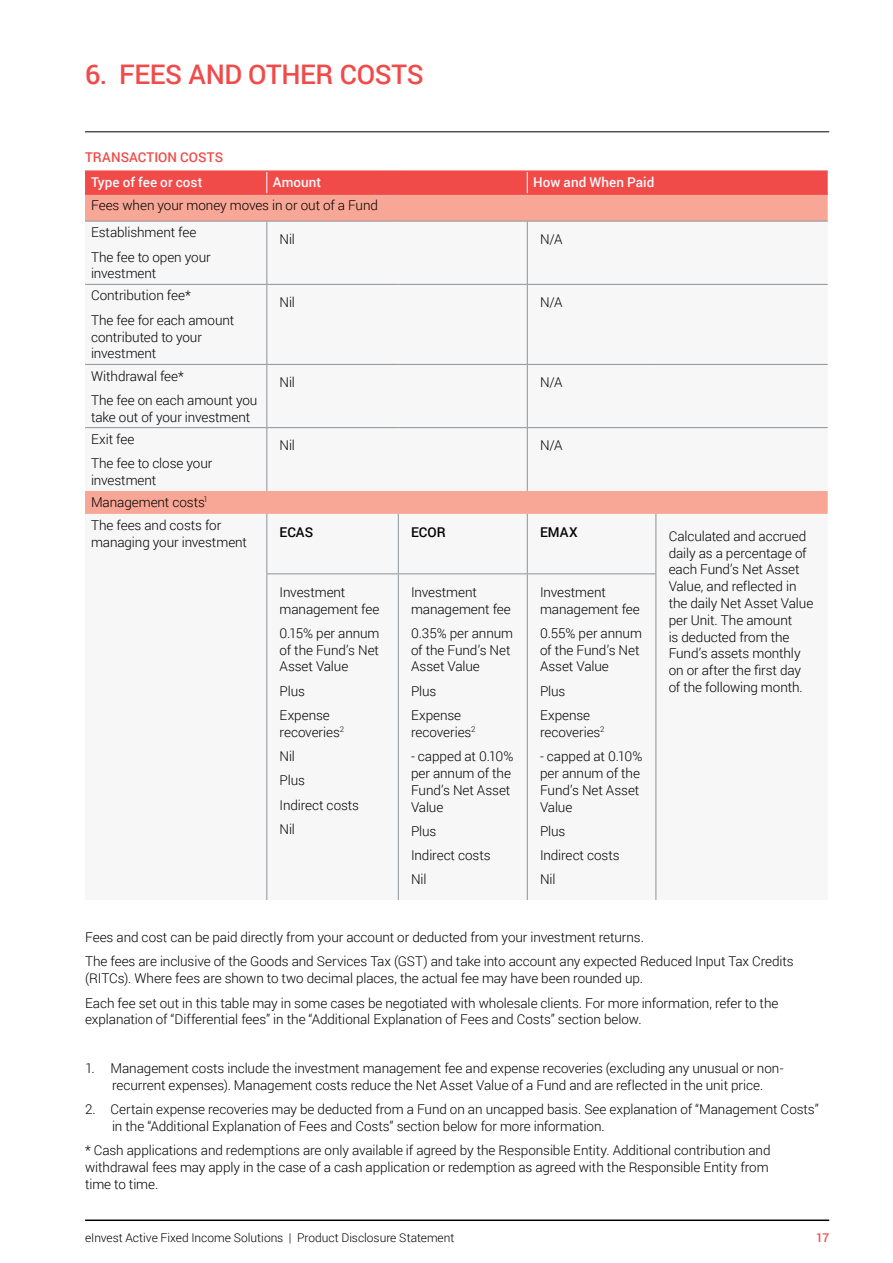
<style>
.page{position:relative;width:893px;height:1263px;background:#fff}
.page>*{position:absolute;margin:0;border:0;box-sizing:border-box;transform-origin:0 0}
.t1{font:500 27px "Roboto";letter-spacing:-.01em;color:#f04b49}
.t2{font:300 13.5px/16.8px "Roboto";letter-spacing:-.005em;color:#000}
.t3{font:500 13.5px "Roboto";letter-spacing:.005em;color:#f7fafd}
.t4{font:500 13.5px "Roboto";letter-spacing:.005em;color:#f04b49}
.t5{font:500 13.5px "Roboto";color:#000}
.t6{font:300 12px "Roboto";color:#000}
.t7{font:500 12px "Roboto";color:#f04b49}
</style>
<div class="page">
<hr style="left:85px;top:1219px;width:744px;height:2px;background:#000">
<div style="left:85px;top:195px;width:743px;height:26px;background:#f8a695"></div>
<svg style="left:85px;top:222px;width:743px;height:678px"></svg>
<hr style="left:85px;top:221px;width:182px;height:1px;background:#8c9297">
<hr style="left:267px;top:221px;width:131px;height:1px;background:#8c9297">
<hr style="left:266px;top:221px;width:1px;height:63px;background:#8c9297">
<hr style="left:398px;top:221px;width:129px;height:1px;background:#8c9297">
<hr style="left:527px;top:221px;width:129px;height:1px;background:#8c9297">
<hr style="left:527px;top:221px;width:1px;height:63px;background:#8c9297">
<hr style="left:656px;top:221px;width:172px;height:1px;background:#8c9297">
<hr style="left:266px;top:285px;width:1px;height:79px;background:#8c9297">
<hr style="left:527px;top:285px;width:1px;height:79px;background:#8c9297">
<hr style="left:266px;top:365px;width:1px;height:62px;background:#8c9297">
<hr style="left:527px;top:365px;width:1px;height:62px;background:#8c9297">
<hr style="left:266px;top:428px;width:1px;height:63px;background:#8c9297">
<hr style="left:527px;top:428px;width:1px;height:63px;background:#8c9297">
<hr style="left:85px;top:284px;width:182px;height:1px;background:#8c9297">
<hr style="left:267px;top:284px;width:131px;height:1px;background:#8c9297">
<hr style="left:398px;top:284px;width:129px;height:1px;background:#8c9297">
<hr style="left:527px;top:284px;width:129px;height:1px;background:#8c9297">
<hr style="left:656px;top:284px;width:172px;height:1px;background:#8c9297">
<hr style="left:85px;top:364px;width:182px;height:1px;background:#8c9297">
<hr style="left:267px;top:364px;width:131px;height:1px;background:#8c9297">
<hr style="left:398px;top:364px;width:129px;height:1px;background:#8c9297">
<hr style="left:527px;top:364px;width:129px;height:1px;background:#8c9297">
<hr style="left:656px;top:364px;width:172px;height:1px;background:#8c9297">
<hr style="left:85px;top:427px;width:182px;height:1px;background:#8c9297">
<hr style="left:267px;top:427px;width:131px;height:1px;background:#8c9297">
<hr style="left:398px;top:427px;width:129px;height:1px;background:#8c9297">
<hr style="left:527px;top:427px;width:129px;height:1px;background:#8c9297">
<hr style="left:656px;top:427px;width:172px;height:1px;background:#8c9297">
<div style="left:85px;top:172px;width:743px;height:21px;background:#f04b49"></div>
<hr style="left:85px;top:170px;width:182px;height:2px;background:#f04b49">
<hr style="left:267px;top:170px;width:131px;height:2px;background:#f04b49">
<hr style="left:398px;top:170px;width:129px;height:2px;background:#f04b49">
<hr style="left:527px;top:170px;width:129px;height:2px;background:#f04b49">
<hr style="left:656px;top:170px;width:172px;height:2px;background:#f04b49">
<hr style="left:85px;top:193px;width:182px;height:2px;background:#f04b49">
<hr style="left:267px;top:193px;width:131px;height:2px;background:#f04b49">
<hr style="left:398px;top:193px;width:129px;height:2px;background:#f04b49">
<hr style="left:527px;top:193px;width:129px;height:2px;background:#f04b49">
<hr style="left:656px;top:193px;width:172px;height:2px;background:#f04b49">
<hr style="left:266px;top:514px;width:1px;height:59px;background:#8c9297">
<hr style="left:398px;top:514px;width:1px;height:59px;background:#8c9297">
<hr style="left:266px;top:573px;width:132px;height:1px;background:#8c9297">
<hr style="left:266px;top:574px;width:1px;height:326px;background:#8c9297">
<hr style="left:398px;top:573px;width:129px;height:1px;background:#8c9297">
<hr style="left:398px;top:574px;width:1px;height:326px;background:#8c9297">
<hr style="left:527px;top:514px;width:1px;height:59px;background:#8c9297">
<hr style="left:655px;top:514px;width:1px;height:59px;background:#8c9297">
<hr style="left:527px;top:573px;width:129px;height:1px;background:#8c9297">
<hr style="left:527px;top:574px;width:1px;height:326px;background:#8c9297">
<hr style="left:655px;top:574px;width:1px;height:326px;background:#8c9297">
<hr style="left:85px;top:131px;width:744px;height:1px;background:#000">
<h1 class="t1" style="left:85px;top:55px;width:340px">6. FEES AND OTHER COSTS</h1>
<p class="t4" style="left:85px;top:147px;width:140px">TRANSACTION COSTS</p>
<p class="t3" style="left:91px;top:173px;width:113px">Type of fee or cost</p>
<p class="t3" style="left:273px;top:173px;width:50px">Amount</p>
<p class="t3" style="left:533px;top:173px;width:123px">How and When Paid</p>
<p class="t2" style="left:91px;top:191px;width:288px;line-height:27px">Fees when your money moves in or out of a Fund<br>Establishment fee</p>
<p class="t2" style="left:91px;top:248px;width:121px">The fee to open your investment</p>
<p class="t2" style="left:280px;top:230px;width:17px">Nil</p>
<p class="t2" style="left:540px;top:230px;width:24px">N/A</p>
<p class="t2" style="left:91px;top:283px;width:145px;line-height:24.3px">Contribution fee*<br>The fee for each amount</p>
<p class="t2" style="left:91px;top:328px;width:112px">contributed to your investment</p>
<p class="t2" style="left:91px;top:363px;width:168px;line-height:24.3px">Withdrawal fee*<br>The fee on each amount you</p>
<p class="t2" style="left:91px;top:408px;width:161px">take out of your investment</p>
<p class="t2" style="left:91px;top:426px;width:123px;line-height:24.3px">Exit fee<br>The fee to close your</p>
<p class="t2" style="left:91px;top:471px;width:67px">investment</p>
<p class="t2" style="left:91px;top:490px;width:132px;line-height:23.1px">Management costs<sup>1<br></sup>The fees and costs for</p>
<p class="t2" style="left:91px;top:533px;width:158px">managing your investment</p>
<p class="t2" style="left:280px;top:294px;width:17px">Nil</p>
<p class="t2" style="left:540px;top:294px;width:24px">N/A</p>
<p class="t2" style="left:280px;top:374px;width:17px">Nil</p>
<p class="t2" style="left:540px;top:374px;width:24px">N/A</p>
<p class="t2" style="left:280px;top:437px;width:17px">Nil</p>
<p class="t2" style="left:540px;top:437px;width:24px">N/A</p>
<p class="t5" style="left:280px;top:522px;width:35px">ECAS</p>
<p class="t5" style="left:411px;top:522px;width:36px">ECOR</p>
<p class="t5" style="left:540px;top:522px;width:39px">EMAX</p>
<p class="t2" style="left:669px;top:527px;width:146px">Calculated and accrued daily as a percentage of each Fund’s Net Asset<br>Value, and reflected in the daily Net Asset Value per Unit. The amount<br>is deducted from the<br>Fund’s assets monthly on or after the first day of the following month.</p>
<p class="t2" style="left:280px;top:583px;width:101px">Investment management fee</p>
<p class="t2" style="left:280px;top:624px;width:101px;text-align:justify">0.15% per annum of the Fund’s Net Asset Value</p>
<p class="t2" style="left:280px;top:678px;width:52px;line-height:24.3px">Plus<br>Expense</p>
<p class="t2" style="left:280px;top:719px;width:81px;line-height:24.3px">recoveries<sup>2<br></sup>Nil<br>Plus<br>Indirect costs<br>Nil</p>
<p class="t2" style="left:540px;top:583px;width:101px">Investment management fee</p>
<p class="t2" style="left:540px;top:624px;width:103px">0.55% per annum of the Fund’s Net<br>Asset Value</p>
<p class="t2" style="left:540px;top:678px;width:52px;line-height:24.3px">Plus<br>Expense</p>
<p class="t2" style="left:540px;top:723px;width:66px">recoveries<sup>2</sup></p>
<p class="t2" style="left:540px;top:747px;width:104px">- capped at 0.10% per annum of the<br>Fund’s Net Asset<br>Value</p>
<p class="t2" style="left:540px;top:818px;width:81px;line-height:24.3px">Plus<br>Indirect costs<br>Nil</p>
<p class="t2" style="left:411px;top:583px;width:101px">Investment management fee</p>
<p class="t2" style="left:411px;top:624px;width:104px">0.35% per annum of the Fund’s Net<br>Asset Value</p>
<p class="t2" style="left:411px;top:678px;width:52px;line-height:24.3px">Plus<br>Expense</p>
<p class="t2" style="left:411px;top:723px;width:66px">recoveries<sup>2</sup></p>
<p class="t2" style="left:411px;top:747px;width:104px">- capped at 0.10% per annum of the<br>Fund’s Net Asset<br>Value</p>
<p class="t2" style="left:411px;top:818px;width:81px;line-height:24.3px">Plus<br>Indirect costs<br>Nil</p>
<p class="t2" style="left:85px;top:925px;width:710px;line-height:24.3px">Fees and cost can be paid directly from your account or deducted from your investment returns.<br>The fees are inclusive of the Goods and Services Tax (GST) and take into account any expected Reduced Input Tax Credits</p>
<p class="t2" style="left:85px;top:966px;width:695px;line-height:24.3px">(RITCs). Where fees are shown to two decimal places, the actual fee may have been rounded up.<br>Each fee set out in this table may in some cases be negotiated with wholesale clients. For more information, refer to the</p>
<p class="t2" style="left:85px;top:1011px;width:558px">explanation of “Differential fees” in the “Additional Explanation of Fees and Costs” section below.</p>
<p class="t2" style="left:85px;top:1059px;width:700px;text-align:center">1. Management costs include the investment management fee and expense recoveries (excluding any unusual or non&shy;recurrent expenses). Management costs reduce the Net Asset Value of a Fund and are reflected in the unit price.</p>
<p class="t2" style="left:112px;top:1100px;width:708px;text-indent:-27px">2. Certain expense recoveries may be deducted from a Fund on an uncapped basis. See explanation of “Management Costs” in the “Additional Explanation of Fees and Costs” section below for more information.</p>
<p class="t2" style="left:85px;top:1141px;width:687px">* Cash applications and redemptions are only available if agreed by the Responsible Entity. Additional contribution and withdrawal fees may apply in the case of a cash application or redemption as agreed with the Responsible Entity from time to time.</p>
<p class="t6" style="left:85px;top:1229px;width:371px">eInvest Active Fixed Income Solutions | Product Disclosure Statement</p>
<p class="t7" style="left:816px;top:1229px;width:14px">17</p>
</div>
